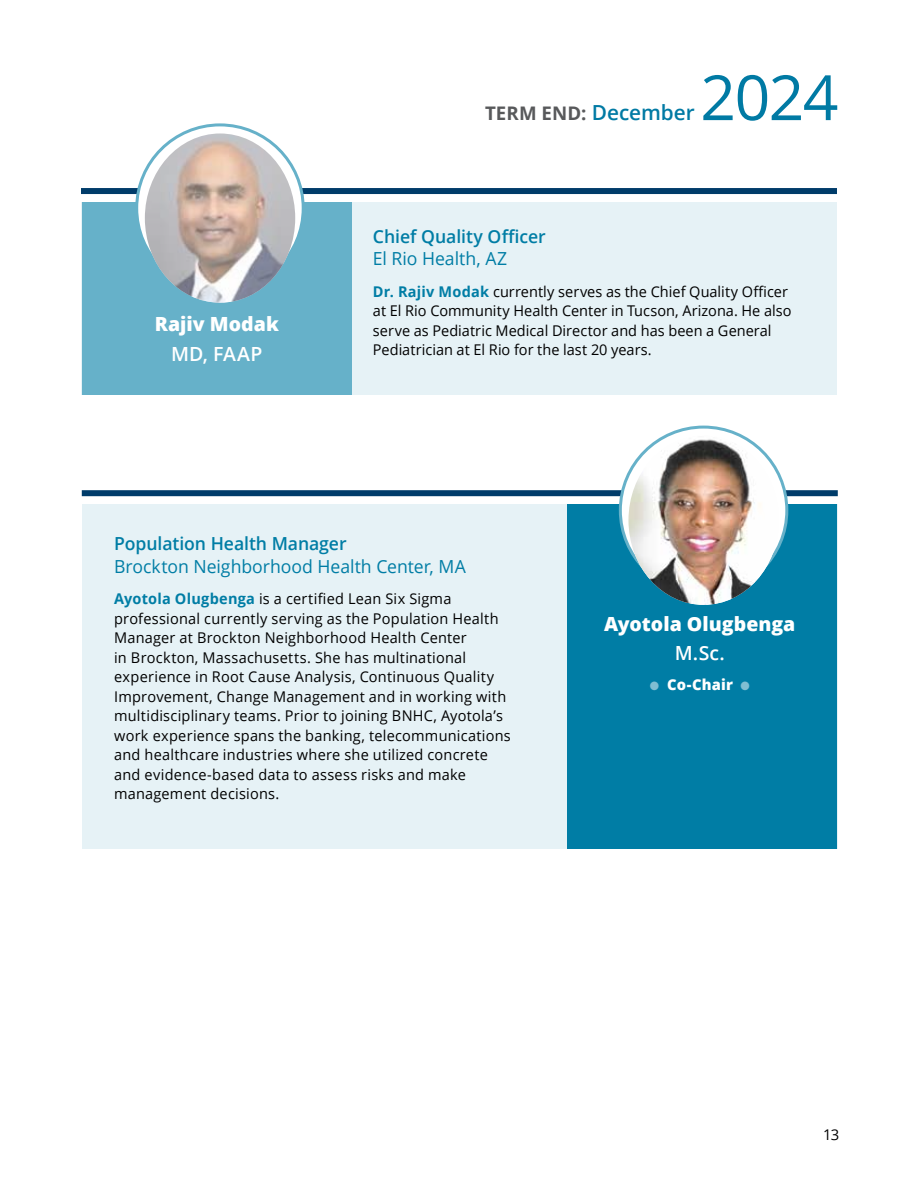
<style>
.page{position:relative;width:918px;height:1188px;background:#fff}
.page>*{position:absolute;margin:0;border:0;box-sizing:border-box;transform-origin:0 0}
.t1{font:62.4px "Open Sans";color:#007aa4}
.t2{font:800 19.5px "Open Sans";color:#fff}
.t3{font:600 19.5px "Open Sans";letter-spacing:.005em;color:#fff}
.t4{font:700 18.75px "Open Sans";letter-spacing:.005em;color:#58595b}
.t5{font:18px "Open Sans";letter-spacing:-.005em;color:#007da5}
.t6{font:600 18px "Open Sans";letter-spacing:-.005em;color:#007da5}
.t7{font:800 15px "Open Sans";letter-spacing:.005em;color:#fff}
.t8{font:14.85px/19.5px "Open Sans";letter-spacing:.015em;color:#000}
.s1{font-weight:600;font-size:20.85px;color:#007aa4}
.s2{font-weight:700;color:#007da5}
.s3{color:#80bed2}
</style>
<div class="page">
<div style="left:82px;top:490px;width:756px;height:6px;background:#003c6a"></div>
<div style="left:82px;top:505px;width:756px;height:344px;background:#e6f2f6"></div>
<div style="left:567px;top:505px;width:270px;height:344px;background:#007da5"></div>
<svg style="left:620px;top:427px;width:167px;height:167px"></svg>
<img style="left:628px;top:436px;width:151px;height:169px">
<div style="left:81px;top:188px;width:756px;height:6px;background:#003c6a"></div>
<div style="left:81px;top:202px;width:756px;height:193px;background:#e6f2f6"></div>
<div style="left:82px;top:203px;width:270px;height:192px;background:#66b1c9"></div>
<svg style="left:137px;top:125px;width:166px;height:166px"></svg>
<img style="left:145px;top:133px;width:150px;height:170px">
<h2 class="t2" style="left:155px;top:310px;width:126px">Rajiv Modak</h2>
<h2 class="t3" style="left:171px;top:340px;width:93px">MD, FAAP</h2>
<p class="t4" style="left:485px;top:100px;width:211px">TERM END: <span class="s1">December</span></p>
<h1 class="t1" style="left:700px;top:55px;width:140px">2024</h1>
<p class="t6" style="left:373px;top:224px;width:174px">Chief Quality Officer</p>
<p class="t5" style="left:373px;top:246px;width:136px">El Rio Health, AZ</p>
<p class="t8" style="left:373px;top:281px;width:420px"><span class="s2">Dr. Rajiv Modak</span> currently serves as the Chief Quality Officer at El Rio Community Health Center in Tucson, Arizona. He also serve as Pediatric Medical Director and has been a General Pediatrician at El Rio for the last 20 years.</p>
<p class="t6" style="left:114px;top:531px;width:234px">Population Health Manager</p>
<p class="t5" style="left:114px;top:554px;width:353px">Brockton Neighborhood Health Center, MA</p>
<p class="t8" style="left:114px;top:589px;width:398px"><span class="s2">Ayotola Olugbenga</span> is a certified Lean Six Sigma professional currently serving as the Population Health Manager at Brockton Neighborhood Health Center<br>in Brockton, Massachusetts. She has multinational experience in Root Cause Analysis, Continuous Quality Improvement, Change Management and in working with multidisciplinary teams. Prior to joining BNHC, Ayotola’s work experience spans the banking, telecommunications and healthcare industries where she utilized concrete and evidence-based data to assess risks and make management decisions.</p>
<h2 class="t2" style="left:604px;top:609px;width:193px">Ayotola Olugbenga</h2>
<h2 class="t3" style="left:675px;top:640px;width:52px">M.Sc.</h2>
<p class="t7" style="left:650px;top:673px;width:102px"><span class="s3">●</span> Co-Chair <span class="s3">●</span></p>
<p class="t8" style="left:823px;top:1124px;width:18px">13</p>
</div>
